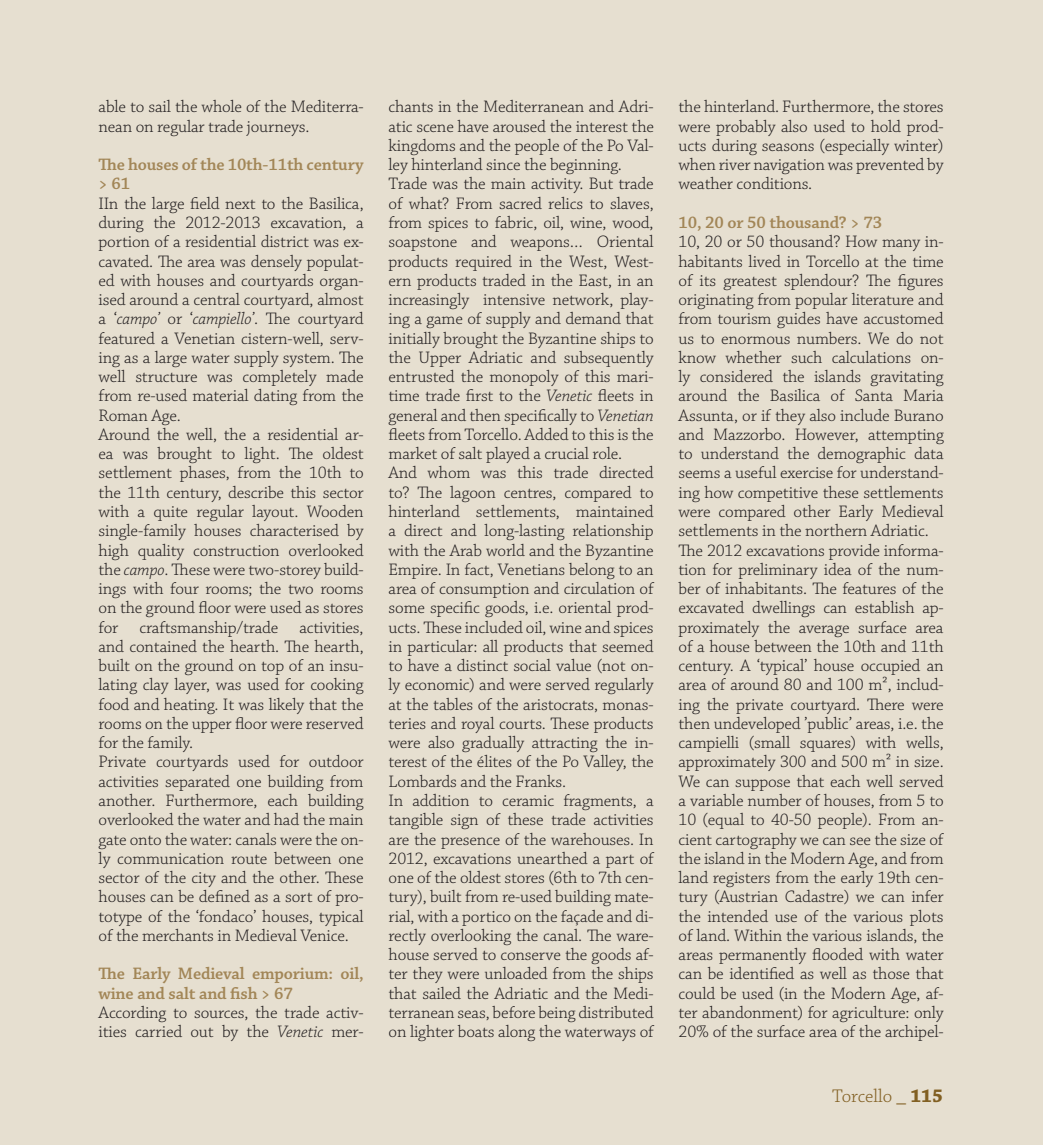
<style>
.page{position:relative;width:1043px;height:1145px;background:#fff}
.page>*{position:absolute;margin:0;border:0;box-sizing:border-box;transform-origin:0 0}
.t1{font:300 19.25px "Chaparral Pro";color:#815f22}
.t2{font:300 17.5px/19.2px "Chaparral Pro";letter-spacing:-.01em;color:#231f20}
.t3{font:600 17.5px/19.2px "Chaparral Pro";letter-spacing:-.01em;color:#a28657}
.s1{font-style:italic}
.s2{font-weight:700}
</style>
<div class="page">
<div style="left:0;top:0;width:1043px;height:1144px;background:#e6dfd0"></div>
<p class="t2" style="left:99px;top:98px;width:267px">able to sail the whole of the Mediterra&shy;nean on regular trade journeys.</p>
<p class="t3" style="left:99px;top:156px;width:267px">The houses of the 10th-11th century &gt; 61</p>
<p class="t2" style="left:99px;top:195px;width:267px">IIn the large field next to the Basilica, during the 2012-2013 excavation, a portion of a residential district was ex&shy;cavated. The area was densely populat&shy;ed with houses and courtyards organ&shy;ised around a central courtyard, almost a ‘<span class="s1">campo’</span> or ‘<span class="s1">campiello’</span>. The courtyard featured a Venetian cistern-well, serv&shy;ing as a large water supply system. The well structure was completely made from re-used material dating from the Roman Age.<br>Around the well, the a residential ar&shy;ea was brought to light. The oldest settlement phases, from the 10th to the 11th century, describe this sector with a quite regular layout. Wooden single-family houses characterised by high quality construction overlooked the <span class="s1">campo</span>. These were two-storey build&shy;ings with four rooms; the two rooms on the ground floor were used as stores for craftsmanship/trade activities, and contained the hearth. The hearth, built on the ground on top of an insu&shy;lating clay layer, was used for cooking food and heating. It was likely that the rooms on the upper floor were reserved for the family.<br>Private courtyards used for outdoor activities separated one building from another. Furthermore, each building overlooked the water and had the main gate onto the water: canals were the on&shy;ly communication route between one sector of the city and the other. These houses can be defined as a sort of pro&shy;totype of the ‘fondaco’ houses, typical of the merchants in Medieval Venice.</p>
<p class="t3" style="left:99px;top:965px;width:267px">The Early Medieval emporium: oil, wine and salt and fish &gt; 67</p>
<p class="t2" style="left:99px;top:1003px;width:267px">According to sources, the trade activ&shy;ities carried out by the <span class="s1">Venetic</span> mer-</p>
<p class="t2" style="left:388px;top:98px;width:267px">chants in the Mediterranean and Adri&shy;atic scene have aroused the interest the kingdoms and the people of the Po Val&shy;ley hinterland since the beginning.<br>Trade was the main activity. But trade of what? From sacred relics to slaves, from spices to fabric, oil, wine, wood, soapstone and weapons… Oriental products required in the West, West&shy;ern products traded in the East, in an increasingly intensive network, play&shy;ing a game of supply and demand that initially brought the Byzantine ships to the Upper Adriatic and subsequently entrusted the monopoly of this mari&shy;time trade first to the <span class="s1">Venetic</span> fleets in general and then specifically to <span class="s1">Venetian </span>fleets from Torcello. Added to this is the market of salt played a crucial role.<br>And whom was this trade directed to? The lagoon centres, compared to hinterland settlements, maintained a direct and long-lasting relationship with the Arab world and the Byzantine Empire. In fact, Venetians belong to an area of consumption and circulation of some specific goods, i.e. oriental prod&shy;ucts. These included oil, wine and spices in particular: all products that seemed to have a distinct social value (not on&shy;ly economic) and were served regularly at the tables of the aristocrats, monas&shy;teries and royal courts. These products were also gradually attracting the in&shy;terest of the élites of the Po Valley, the Lombards and the Franks.<br>In addition to ceramic fragments, a tangible sign of these trade activities are the presence of the warehouses. In 2012, excavations unearthed a part of one of the oldest stores (6th to 7th cen&shy;tury), built from re-used building mate&shy;rial, with a portico on the façade and di&shy;rectly overlooking the canal. The ware&shy;house served to conserve the goods af&shy;ter they were unloaded from the ships that sailed the Adriatic and the Medi&shy;terranean seas, before being distributed on lighter boats along the waterways of</p>
<p class="t2" style="left:678px;top:98px;width:267px;text-align:justify">the hinterland. Furthermore, the stores were probably also used to hold prod&shy;ucts during seasons (especially winter) when river navigation was prevented by weather conditions.</p>
<p class="t3" style="left:678px;top:214px;width:205px">10, 20 or 50 thousand? &gt; 73</p>
<p class="t2" style="left:678px;top:233px;width:267px">10, 20 or 50 thousand? How many in&shy;habitants lived in Torcello at the time of its greatest splendour? The figures originating from popular literature and from tourism guides have accustomed us to enormous numbers. We do not know whether such calculations on&shy;ly considered the islands gravitating around the Basilica of Santa Maria Assunta, or if they also include Burano and Mazzorbo. However, attempting to understand the demographic data seems a useful exercise for understand&shy;ing how competitive these settlements were compared other Early Medieval settlements in the northern Adriatic.<br>The 2012 excavations provide informa&shy;tion for preliminary idea of the num&shy;ber of inhabitants. The features of the excavated dwellings can establish ap&shy;proximately the average surface area of a house between the 10th and 11th century. A ‘typical’ house occupied an area of around 80 and 100 m², includ&shy;ing the private courtyard. There were then undeveloped ’public’ areas, i.e. the campielli (small squares) with wells, approximately 300 and 500 m² in size.<br>We can suppose that each well served a variable number of houses, from 5 to 10 (equal to 40-50 people). From an&shy;cient cartography we can see the size of the island in the Modern Age, and from land registers from the early 19th cen&shy;tury (Austrian Cadastre) we can infer the intended use of the various plots of land. Within the various islands, the areas permanently flooded with water can be identified as well as those that could be used (in the Modern Age, af&shy;ter abandonment) for agriculture: only 20% of the surface area of the archipel-</p>
<p class="t1" style="left:832px;top:1087px;width:112px">Torcello _ <span class="s2">115</span></p>
</div>
